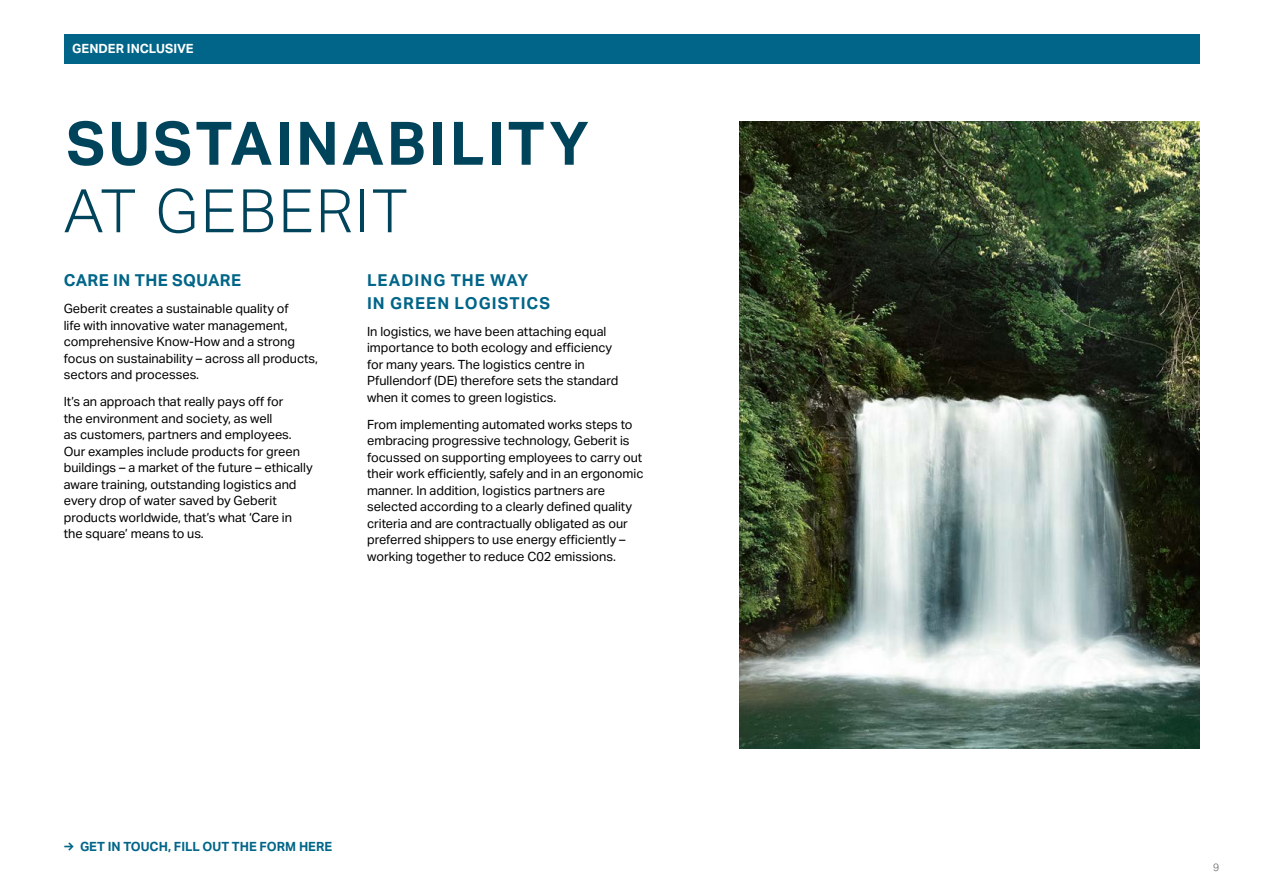
<style>
.page{position:relative;width:1263px;height:893px;background:#fff}
.page>*{position:absolute;margin:0;border:0;box-sizing:border-box;transform-origin:0 0}
.t1{font:700 60px "Aktiv Grotesk Geberit";letter-spacing:.05em;color:#00445c}
.t2{font:300 60px "Aktiv Grotesk Geberit";letter-spacing:.04em;color:#00445c}
.t3{font:700 16.5px/22.5px "Aktiv Grotesk Geberit";letter-spacing:.06em;color:#006588}
.t4{font:700 16.5px "Aktiv Grotesk Geberit";letter-spacing:.025em;color:#006588}
.t5{font:12.75px/16.5px "Aktiv Grotesk Geberit";color:#000}
.t6{font:700 12.75px "Aktiv Grotesk Geberit";color:#006588}
.t7{font:700 12.75px "Aktiv Grotesk Geberit";color:#fff}
.t8{font:300 10.5px "Aktiv Grotesk Geberit";color:#575756}
</style>
<div class="page">
<img style="left:739px;top:122px;width:460px;height:626px">
<div style="left:64px;top:34px;width:1135px;height:30px;background:#006588"></div>
<p class="t7" style="left:72px;top:41px;width:123px">GENDER INCLUSIVE</p>
<h1 class="t1" style="left:66px;top:106px;width:524px">SUSTAINABILITY</h1>
<h1 class="t2" style="left:64px;top:177px;width:345px">AT GEBERIT</h1>
<p class="t4" style="left:64px;top:270px;width:179px">CARE IN THE SQUARE</p>
<p class="t5" style="left:64px;top:300px;width:256px">Geberit creates a sustainable quality of<br>life with innovative water management, comprehensive Know-How and a strong focus on sustainability – across all products, sectors and processes.</p>
<p class="t5" style="left:64px;top:393px;width:250px">It’s an approach that really pays off for<br>the environment and society, as well<br>as customers, partners and employees.<br>Our examples include products for green buildings – a market of the future – ethically aware training, outstanding logistics and every drop of water saved by Geberit products worldwide, that’s what ‘Care in the square’ means to us.</p>
<p class="t3" style="left:367px;top:269px;width:185px">LEADING THE WAY<br>IN GREEN LOGISTICS</p>
<p class="t5" style="left:367px;top:323px;width:253px">In logistics, we have been attaching equal importance to both ecology and efficiency for many years. The logistics centre in Pfullendorf (DE) therefore sets the standard when it comes to green logistics.</p>
<p class="t5" style="left:367px;top:416px;width:278px">From implementing automated works steps to embracing progressive technology, Geberit is focussed on supporting employees to carry out their work efficiently, safely and in an ergonomic manner. In addition, logistics partners are selected according to a clearly defined quality criteria and are contractually obligated as our preferred shippers to use energy efficiently – working together to reduce C02 emissions.</p>
<p class="t6" style="left:64px;top:838px;width:270px">→ GET IN TOUCH, FILL OUT THE FORM HERE</p>
<p class="t8" style="left:1213px;top:861px;width:8px">9</p>
</div>
